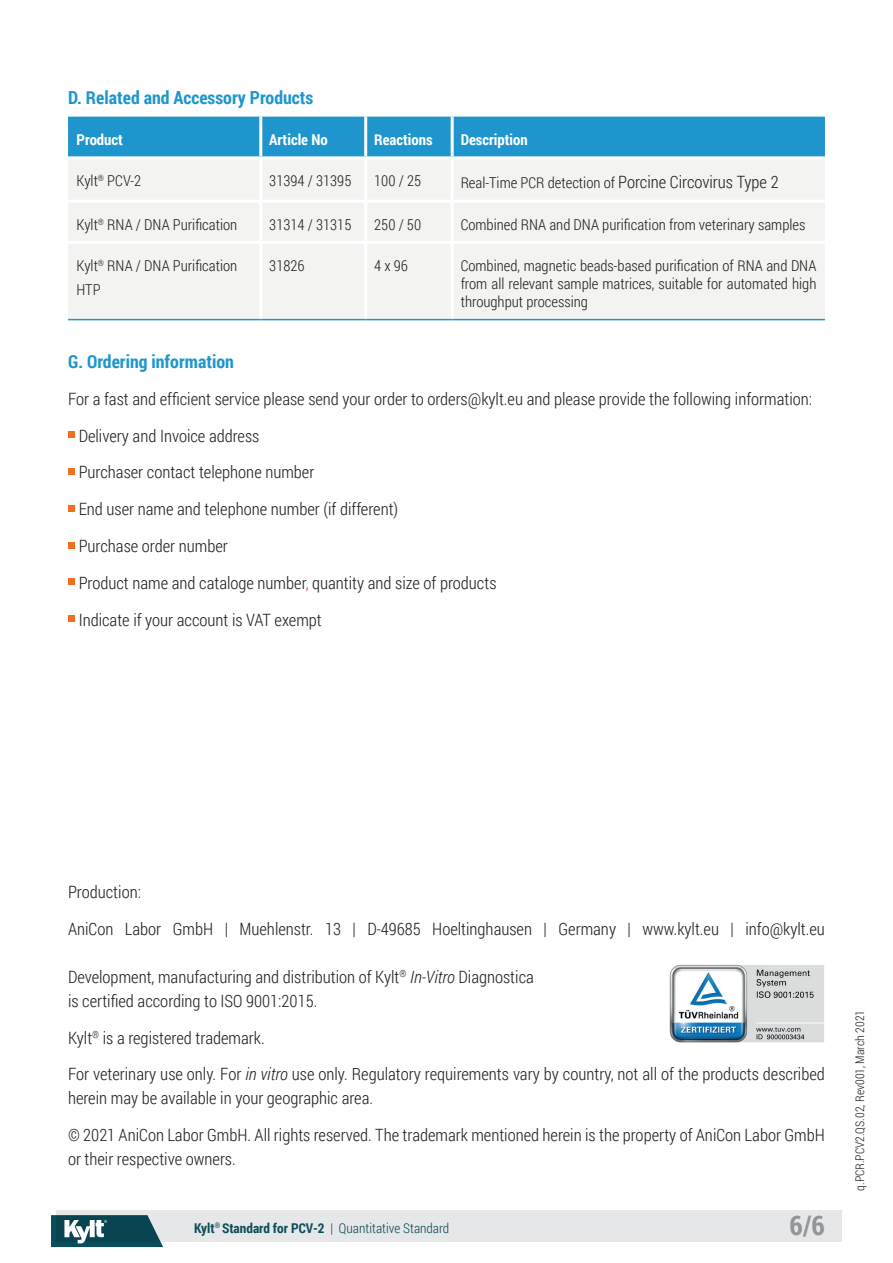
<style>
.page{position:relative;width:893px;height:1263px;background:#fff}
.page>*{position:absolute;margin:0;border:0;box-sizing:border-box;transform-origin:0 0}
.t1{font:700 27px "Roboto Condensed";color:#939598}
.t2{font:700 18px "Roboto Condensed";color:#1e96cd}
.t3{font:300 16.95px/36.8px "Roboto Condensed";color:#231f20}
.t4{font:300 15px/18px "Roboto Condensed";color:#231f20}
.t5{font:700 15px "Roboto Condensed";color:#fff}
.t6{font:300 13.5px "Roboto Condensed";color:#0a4c59}
.t7{font:300 12px "Roboto Condensed";color:#231f20}
.s1{font-size:16.95px}
.s2{color:#ee1d23}
.s3{font-style:italic}
.s4{font-weight:700}
</style>
<div class="page">
<div style="left:56px;top:1210px;width:786px;height:32px;background:#e6e7e9"></div>
<svg style="left:51px;top:1215px;width:112px;height:32px;background:#3b6b75"></svg>
<div style="left:68px;top:117px;width:757px;height:39px;background:#1e96cd"></div>
<div style="left:68px;top:160px;width:757px;height:159px;background:#f3f3f1"></div>
<hr style="left:259px;top:159px;width:3px;height:41px;background:#fff">
<hr style="left:364px;top:159px;width:3px;height:41px;background:#fff">
<hr style="left:451px;top:159px;width:3px;height:41px;background:#fff">
<hr style="left:68px;top:200px;width:193px;height:3px;background:#fff">
<hr style="left:261px;top:200px;width:105px;height:3px;background:#fff">
<hr style="left:366px;top:200px;width:86px;height:3px;background:#fff">
<hr style="left:452px;top:200px;width:373px;height:3px;background:#fff">
<hr style="left:68px;top:241px;width:193px;height:3px;background:#fff">
<hr style="left:261px;top:241px;width:105px;height:3px;background:#fff">
<hr style="left:366px;top:241px;width:86px;height:3px;background:#fff">
<hr style="left:452px;top:241px;width:373px;height:3px;background:#fff">
<hr style="left:259px;top:203px;width:3px;height:38px;background:#fff">
<hr style="left:364px;top:203px;width:3px;height:38px;background:#fff">
<hr style="left:451px;top:203px;width:3px;height:38px;background:#fff">
<hr style="left:259px;top:244px;width:3px;height:75px;background:#fff">
<hr style="left:364px;top:244px;width:3px;height:75px;background:#fff">
<hr style="left:451px;top:244px;width:3px;height:75px;background:#fff">
<hr style="left:68px;top:319px;width:193px;height:1px;background:#1e96cd">
<hr style="left:261px;top:319px;width:105px;height:1px;background:#1e96cd">
<hr style="left:366px;top:319px;width:86px;height:1px;background:#1e96cd">
<hr style="left:452px;top:319px;width:373px;height:1px;background:#1e96cd">
<hr style="left:259px;top:117px;width:3px;height:39px;background:#fff">
<hr style="left:364px;top:117px;width:3px;height:39px;background:#fff">
<hr style="left:451px;top:117px;width:3px;height:39px;background:#fff">
<img style="left:670px;top:964px;width:154px;height:79px">
<svg style="left:68px;top:432px;width:6px;height:6px"></svg>
<div style="left:68px;top:468px;width:6px;height:7px;background:#f36e21"></div>
<svg style="left:68px;top:505px;width:6px;height:6px"></svg>
<svg style="left:68px;top:542px;width:6px;height:6px"></svg>
<svg style="left:68px;top:579px;width:6px;height:6px"></svg>
<div style="left:68px;top:615px;width:6px;height:7px;background:#f36e21"></div>
<p class="t2" style="left:68px;top:85px;width:247px">D. Related and Accessory Products</p>
<p class="t5" style="left:77px;top:129px;width:48px">Product</p>
<p class="t5" style="left:269px;top:129px;width:60px">Article No</p>
<p class="t5" style="left:374px;top:129px;width:60px">Reactions</p>
<p class="t5" style="left:461px;top:129px;width:69px">Description</p>
<p class="t4" style="left:77px;top:171px;width:66px">Kylt<sup>®</sup> PCV-2</p>
<p class="t4" style="left:269px;top:171px;width:84px">31394 / 31395</p>
<p class="t4" style="left:374px;top:171px;width:49px">100 / 25</p>
<p class="t4" style="left:461px;top:174px;width:319px">Real-Time PCR detection of <span class="s1">Porcine Circovirus Type 2</span></p>
<p class="t4" style="left:77px;top:215px;width:162px">Kylt<sup>®</sup> RNA / DNA Purification</p>
<p class="t4" style="left:269px;top:215px;width:84px">31314 / 31315</p>
<p class="t4" style="left:374px;top:215px;width:49px">250 / 50</p>
<p class="t4" style="left:461px;top:215px;width:346px">Combined RNA and DNA purification from veterinary samples</p>
<p class="t4" style="left:77px;top:253px;width:162px;line-height:24px">Kylt<sup>®</sup> RNA / DNA Purification<br>HTP</p>
<p class="t4" style="left:269px;top:256px;width:37px">31826</p>
<p class="t4" style="left:374px;top:256px;width:35px">4 x 96</p>
<p class="t4" style="left:461px;top:256px;width:357px;text-align:justify">Combined, magnetic beads-based purification of RNA and DNA from all relevant sample matrices, suitable for automated high throughput processing</p>
<p class="t2" style="left:68px;top:349px;width:167px">G. Ordering information</p>
<p class="t3" style="left:79px;top:380px;width:735px;text-indent:-11px">For a fast and efficient service please send your order to orders@kylt.eu and please provide the following information:<br>Delivery and Invoice address<br>Purchaser contact telephone number<br>End user name and telephone number (if different)<br>Purchase order number<br>Product name and cataloge number<span class="s2">,</span> quantity and size of products<br>Indicate if your account is VAT exempt</p>
<p class="t3" style="left:68px;top:873px;width:758px">Production:<br>AniCon Labor GmbH | Muehlenstr. 13 | D-49685 Hoeltinghausen | Germany | www.kylt.eu | info@kylt.eu</p>
<p class="t3" style="left:68px;top:964px;width:467px;line-height:24px">Development, manufacturing and distribution of Kylt<sup>®</sup> <span class="s3">In-Vitro</span> Diagnostica is certified according to ISO 9001:2015.</p>
<p class="t3" style="left:68px;top:1018px;width:758px">Kylt<sup>®</sup> is a registered trademark.<br>For veterinary use only. For <span class="s3">in vitro</span> use only. Regulatory requirements vary by country, not all of the products described</p>
<p class="t3" style="left:68px;top:1079px;width:758px">herein may be available in your geographic area.<br>© 2021 AniCon Labor GmbH. All rights reserved. The trademark mentioned herein is the property of AniCon Labor GmbH</p>
<p class="t3" style="left:68px;top:1140px;width:169px">or their respective owners.</p>
<p class="t6" style="left:194px;top:1218px;width:257px"><span class="s4">Kylt</span><sup>®</sup> <span class="s4">Standard for PCV-2</span> | Quantitative Standard</p>
<h1 class="t1" style="left:789px;top:1206px;width:37px">6/6</h1>
<p class="t7" style="left:851px;top:1191px;width:182px;rotate:-90deg">q.PCR.PCV2.QS.02, Rev001, March 2021</p>
</div>
